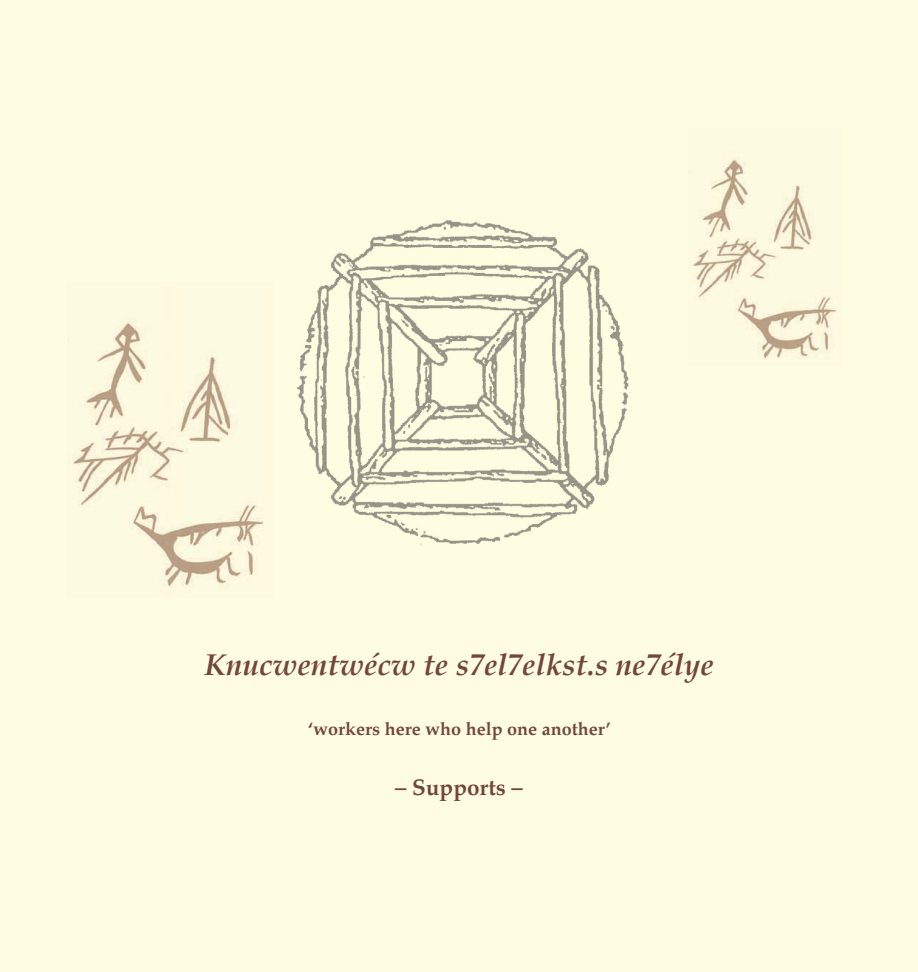
<style>
.page{position:relative;width:918px;height:972px;background:#fffde1}
.page>*{position:absolute;margin:0;border:0;box-sizing:border-box;transform-origin:0 0}
.t1{font:italic 700 30px "Palatino";color:#734738}
.t2{font:700 22.5px "Palatino";color:#734738}
.t3{font:700 18px "Palatino";color:#734738}
</style>
<div class="page">
<img style="left:68px;top:282px;width:205px;height:315px">
<img style="left:688px;top:129px;width:155px;height:237px">
<img style="left:279px;top:219px;width:361px;height:333px">
<p class="t1" style="left:204px;top:641px;width:511px">Knucwentwécw te s7el7elkst.s ne7élye</p>
<p class="t3" style="left:308px;top:713px;width:304px">‘workers here who help one another’</p>
<p class="t2" style="left:395px;top:768px;width:129px">– Supports –</p>
</div>
